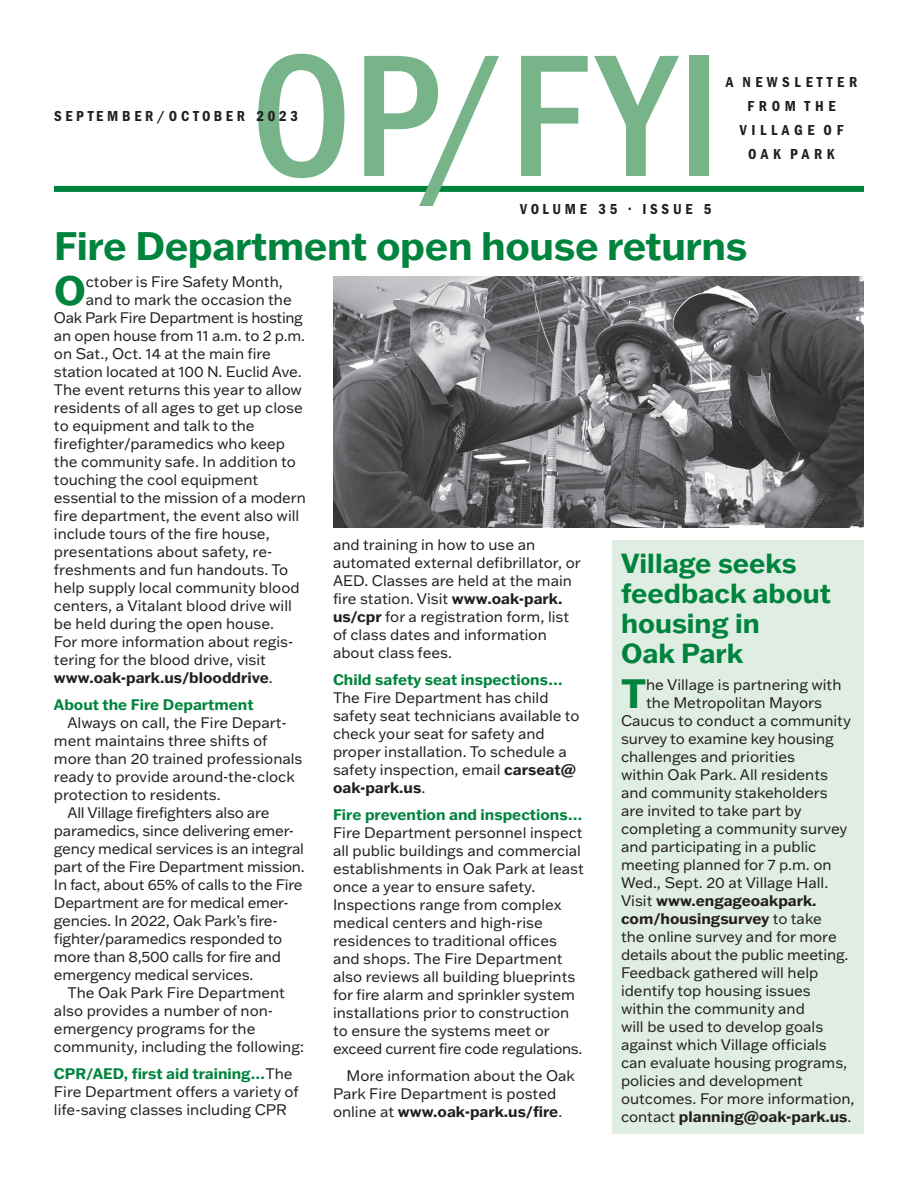
<style>
.page{position:relative;width:918px;height:1188px;background:#fff}
.page>*{position:absolute;margin:0;border:0;box-sizing:border-box;transform-origin:0 0}
.t1{font:500 condensed 180px "Franklin Gothic LT Pro";color:#77b48a}
.t2{font:700 40.2px "Franklin Gothic ATF";color:#00843d}
.t3{font:700 39px "Franklin Gothic ATF";letter-spacing:-.01em;color:#00843d}
.t4{font:700 27px/30px "Franklin Gothic ATF";color:#00843d}
.t5{font:15px/18px "Franklin Gothic ATF";color:#231f20}
.t6{font:700 15px "Franklin Gothic ATF";color:#231f20}
.t7{font:700 15px "Franklin Gothic ATF";color:#00843d}
.t8{font:15px/24px "Franklin Gothic LT Pro Cn Dm";letter-spacing:.25em;color:#231f20;text-align:center}
.t9{font:15px "Franklin Gothic ATF";letter-spacing:-.02em;color:#231f20}
.s1{font-weight:400}
.s2{font-weight:700;color:#00843d}
.s3{font-weight:700}
</style>
<div class="page">
<div style="left:54px;top:186px;width:810px;height:6px;background:#00843d"></div>
<div style="left:612px;top:540px;width:252px;height:594px;background:#e0ede2"></div>
<img style="left:333px;top:276px;width:531px;height:252px">
<h1 class="t1" style="left:251px;top:14px;width:472px">OP/FYI</h1>
<p class="t8" style="left:54px;top:104px;width:246px">SEPTEMBER/OCTOBER 2023</p>
<p class="t8" style="left:520px;top:198px;width:193px">VOLUME 35 • ISSUE 5</p>
<p class="t8" style="left:726px;top:70px;width:133px">A N E W S L E T T E R<br>F R O M T H E<br>V I L L A G E O F<br>O A K P A R K</p>
<h3 class="t3" style="left:54px;top:219px;width:695px">Fire Department open house returns</h3>
<h2 class="t2" style="left:54px;top:264px;width:33px">O</h2>
<p class="t5" style="left:86px;top:273px;width:199px">ctober is Fire Safety Month,</p>
<p class="t5" style="left:86px;top:291px;width:207px">and to mark the occasion the</p>
<p class="t9" style="left:54px;top:308px;width:250px">Oak Park Fire Department is hosting</p>
<p class="t5" style="left:54px;top:327px;width:253px">an open house from 11 a.m. to 2 p.m.</p>
<p class="t5" style="left:54px;top:345px;width:219px">on Sat., Oct. 14 at the main fire</p>
<p class="t5" style="left:54px;top:363px;width:249px">station located at 100 N. Euclid Ave.</p>
<p class="t5" style="left:54px;top:381px;width:250px">The event returns this year to allow</p>
<p class="t5" style="left:54px;top:399px;width:250px">residents of all ages to get up close</p>
<p class="t5" style="left:54px;top:417px;width:202px">to equipment and talk to the</p>
<p class="t5" style="left:54px;top:435px;width:233px">firefighter/paramedics who keep</p>
<p class="t5" style="left:54px;top:453px;width:243px">the community safe. In addition to</p>
<p class="t5" style="left:54px;top:471px;width:206px">touching the cool equipment</p>
<p class="t5" style="left:54px;top:489px;width:253px">essential to the mission of a modern</p>
<p class="t5" style="left:54px;top:507px;width:247px">fire department, the event also will</p>
<p class="t5" style="left:54px;top:525px;width:217px">include tours of the fire house,</p>
<p class="t5" style="left:54px;top:543px;width:220px">presentations about safety, re-</p>
<p class="t5" style="left:54px;top:561px;width:236px">freshments and fun handouts. To</p>
<p class="t5" style="left:54px;top:579px;width:247px">help supply local community blood</p>
<p class="t5" style="left:54px;top:597px;width:239px">centers, a Vitalant blood drive will</p>
<p class="t5" style="left:54px;top:615px;width:222px">be held during the open house.</p>
<p class="t5" style="left:54px;top:633px;width:241px">For more information about regis-</p>
<p class="t5" style="left:54px;top:651px;width:214px">tering for the blood drive, visit</p>
<p class="t6" style="left:54px;top:668px;width:220px">www.oak-park.us/blooddrive<span class="s1">.</span></p>
<p class="t7" style="left:54px;top:695px;width:201px">About the Fire Department</p>
<p class="t5" style="left:67px;top:714px;width:221px">Always on call, the Fire Depart-</p>
<p class="t5" style="left:54px;top:732px;width:215px">ment maintains three shifts of</p>
<p class="t5" style="left:54px;top:750px;width:250px">more than 20 trained professionals</p>
<p class="t5" style="left:54px;top:768px;width:242px">ready to provide around-the-clock</p>
<p class="t5" style="left:54px;top:786px;width:168px">protection to residents.</p>
<p class="t5" style="left:67px;top:804px;width:203px">All Village firefighters also are</p>
<p class="t5" style="left:54px;top:822px;width:242px">paramedics, since delivering emer-</p>
<p class="t5" style="left:54px;top:840px;width:252px">gency medical services is an integral</p>
<p class="t5" style="left:54px;top:858px;width:252px">part of the Fire Department mission.</p>
<p class="t5" style="left:54px;top:876px;width:250px">In fact, about 65% of calls to the Fire</p>
<p class="t5" style="left:54px;top:894px;width:236px">Department are for medical emer-</p>
<p class="t5" style="left:54px;top:912px;width:225px">gencies. In 2022, Oak Park’s fire-</p>
<p class="t5" style="left:54px;top:930px;width:230px">fighter/paramedics responded to</p>
<p class="t5" style="left:54px;top:948px;width:228px">more than 8,500 calls for fire and</p>
<p class="t5" style="left:54px;top:966px;width:201px">emergency medical services.</p>
<p class="t5" style="left:67px;top:984px;width:219px">The Oak Park Fire Department</p>
<p class="t5" style="left:54px;top:1002px;width:221px">also provides a number of non-</p>
<p class="t5" style="left:54px;top:1020px;width:203px">emergency programs for the</p>
<p class="t5" style="left:54px;top:1038px;width:251px">community, including the following:</p>
<p class="t5" style="left:54px;top:1065px;width:246px"><span class="s2">CPR/AED, first aid training…</span>The<br>Fire Department offers a variety of life-saving classes including CPR</p>
<p class="t5" style="left:333px;top:535px;width:249px">and training in how to use an automated external defibrillator, or<br>AED. Classes are held at the main fire station. Visit <span class="s3">www.oak-park. us/cpr</span> for a registration form, list of class dates and information about class fees.</p>
<p class="t7" style="left:333px;top:669px;width:231px">Child safety seat inspections…</p>
<p class="t5" style="left:333px;top:688px;width:248px">The Fire Department has child safety seat technicians available to check your seat for safety and proper installation. To schedule a safety inspection, email <span class="s3">carseat@ oak-park.us</span>.</p>
<p class="t7" style="left:333px;top:804px;width:251px">Fire prevention and inspections…</p>
<p class="t5" style="left:333px;top:823px;width:252px">Fire Department personnel inspect all public buildings and commercial establishments in Oak Park at least once a year to ensure safety.<br>Inspections range from complex medical centers and high-rise residences to traditional offices and shops. The Fire Department also reviews all building blueprints for fire alarm and sprinkler system installations prior to construction to ensure the systems meet or exceed current fire code regulations.</p>
<p class="t5" style="left:333px;top:1066px;width:244px;text-indent:14px">More information about the Oak<br>Park Fire Department is posted online at <span class="s3">www.oak-park.us/fire</span>.</p>
<h3 class="t4" style="left:621px;top:547px;width:212px">Village seeks feedback about housing in<br>Oak Park</h3>
<h2 class="t2" style="left:621px;top:666px;width:27px">T</h2>
<p class="t5" style="left:646px;top:675px;width:197px">he Village is partnering with</p>
<p class="t5" style="left:646px;top:693px;width:177px">the Metropolitan Mayors</p>
<p class="t5" style="left:621px;top:711px;width:231px">Caucus to conduct a community</p>
<p class="t5" style="left:621px;top:729px;width:214px">survey to examine key housing</p>
<p class="t5" style="left:621px;top:747px;width:176px">challenges and priorities</p>
<p class="t5" style="left:621px;top:765px;width:209px">within Oak Park. All residents</p>
<p class="t5" style="left:621px;top:783px;width:208px">and community stakeholders</p>
<p class="t5" style="left:621px;top:801px;width:182px">are invited to take part by</p>
<p class="t5" style="left:621px;top:819px;width:228px">completing a community survey</p>
<p class="t5" style="left:621px;top:837px;width:197px">and participating in a public</p>
<p class="t5" style="left:621px;top:855px;width:212px">meeting planned for 7 p.m. on</p>
<p class="t5" style="left:621px;top:873px;width:209px">Wed., Sept. 20 at Village Hall.</p>
<p class="t6" style="left:621px;top:890px;width:197px"><span class="s1">Visit</span> www.engageoakpark.</p>
<p class="t6" style="left:621px;top:908px;width:202px">com/housingsurvey <span class="s1">to take</span></p>
<p class="t5" style="left:621px;top:927px;width:217px">the online survey and for more</p>
<p class="t5" style="left:621px;top:945px;width:229px">details about the public meeting.</p>
<p class="t5" style="left:621px;top:963px;width:199px">Feedback gathered will help</p>
<p class="t5" style="left:621px;top:981px;width:191px">identify top housing issues</p>
<p class="t5" style="left:621px;top:999px;width:185px">within the community and</p>
<p class="t5" style="left:621px;top:1017px;width:204px">will be used to develop goals</p>
<p class="t5" style="left:621px;top:1035px;width:207px">against which Village officials</p>
<p class="t5" style="left:621px;top:1053px;width:228px">can evaluate housing programs,</p>
<p class="t5" style="left:621px;top:1071px;width:184px">policies and development</p>
<p class="t5" style="left:621px;top:1089px;width:235px">outcomes. For more information,</p>
<p class="t6" style="left:621px;top:1106px;width:232px"><span class="s1">contact</span> planning@oak-park.us<span class="s1">.</span></p>
</div>
